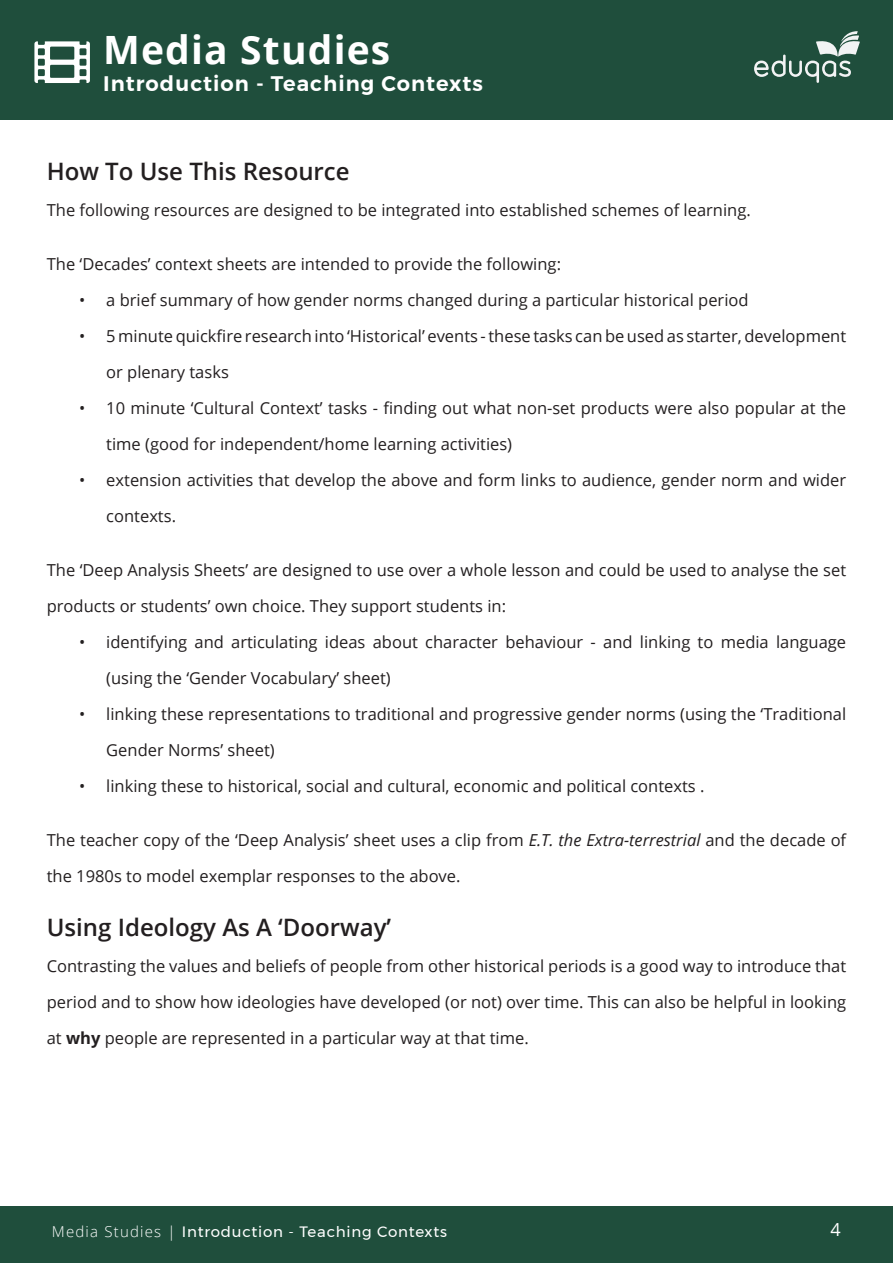
<style>
.page{position:relative;width:893px;height:1263px;background:#fff}
.page>*{position:absolute;margin:0;border:0;box-sizing:border-box;transform-origin:0 0}
.t1{font:700 39px "Open Sans";letter-spacing:.03em;color:#fff}
.t2{font:600 24px "Open Sans";color:#231f20}
.t3{font:600 21px "Montserrat";letter-spacing:.05em;color:#fff}
.t4{font:18px "Open Sans";color:#fff}
.Paragraph_text{font:16.5px/36px "Open Sans";color:#231f20}
.t5{font:15px "Montserrat";letter-spacing:.05em;color:#fff}
.s1{font-style:italic}
.s2{font-weight:700}
.s3{font-family:"Open Sans";font-weight:300}
</style>
<div class="page">
<div style="left:0;top:0;width:893px;height:119px;background:#1f4e3c"></div>
<svg style="left:754px;top:31px;width:106px;height:52px"></svg>
<div style="left:0;top:1206px;width:893px;height:57px;background:#1f4e3c"></div>
<h1 class="t1" style="left:103px;top:23px;width:289px">Media Studies</h1>
<p class="t3" style="left:103px;top:66px;width:381px">Introduction - Teaching Contexts</p>
<h3 class="t2" style="left:47px;top:155px;width:304px">How To Use This Resource</h3>
<p class="Paragraph_text" style="left:47px;top:192px;width:705px">The following resources are designed to be integrated into established schemes of learning.</p>
<p class="Paragraph_text" style="left:47px;top:246px;width:516px">The ‘Decades’ context sheets are intended to provide the following:</p>
<p class="Paragraph_text" style="left:79px;top:282px;width:671px">• a brief summary of how gender norms changed during a particular historical period</p>
<p class="Paragraph_text" style="left:106px;top:318px;width:741px;text-indent:-27px">• 5 minute quickfire research into ‘Historical’ events - these tasks can be used as starter, development or plenary tasks</p>
<p class="Paragraph_text" style="left:106px;top:390px;width:741px;text-indent:-27px">• 10 minute ‘Cultural Context’ tasks - finding out what non-set products were also popular at the time (good for independent/home learning activities)</p>
<p class="Paragraph_text" style="left:106px;top:462px;width:741px;text-indent:-27px">• extension activities that develop the above and form links to audience, gender norm and wider contexts.</p>
<p class="Paragraph_text" style="left:47px;top:552px;width:801px">The ‘Deep Analysis Sheets’ are designed to use over a whole lesson and could be used to analyse the set products or students’ own choice. They support students in:</p>
<p class="Paragraph_text" style="left:106px;top:624px;width:741px;text-indent:-27px">• identifying and articulating ideas about character behaviour - and linking to media language (using the ‘Gender Vocabulary’ sheet)</p>
<p class="Paragraph_text" style="left:106px;top:696px;width:741px;text-indent:-27px">• linking these representations to traditional and progressive gender norms (using the ‘Traditional<br>Gender Norms’ sheet)</p>
<p class="Paragraph_text" style="left:79px;top:768px;width:627px">• linking these to historical, social and cultural, economic and political contexts .</p>
<p class="Paragraph_text" style="left:47px;top:822px;width:801px">The teacher copy of the ‘Deep Analysis’ sheet uses a clip from <span class="s1">E.T. the Extra-terrestrial</span> and the decade of the 1980s to model exemplar responses to the above.</p>
<h3 class="t2" style="left:47px;top:911px;width:346px">Using Ideology As A ‘Doorway’</h3>
<p class="Paragraph_text" style="left:47px;top:948px;width:801px;text-align:justify">Contrasting the values and beliefs of people from other historical periods is a good way to introduce that period and to show how ideologies have developed (or not) over time. This can also be helpful in looking at <span class="s2">why</span> people are represented in a particular way at that time.</p>
<p class="t5" style="left:52px;top:1220px;width:397px"><span class="s3">Media Studies |</span> Introduction - Teaching Contexts</p>
<p class="t4" style="left:830px;top:1217px;width:12px">4</p>
</div>
